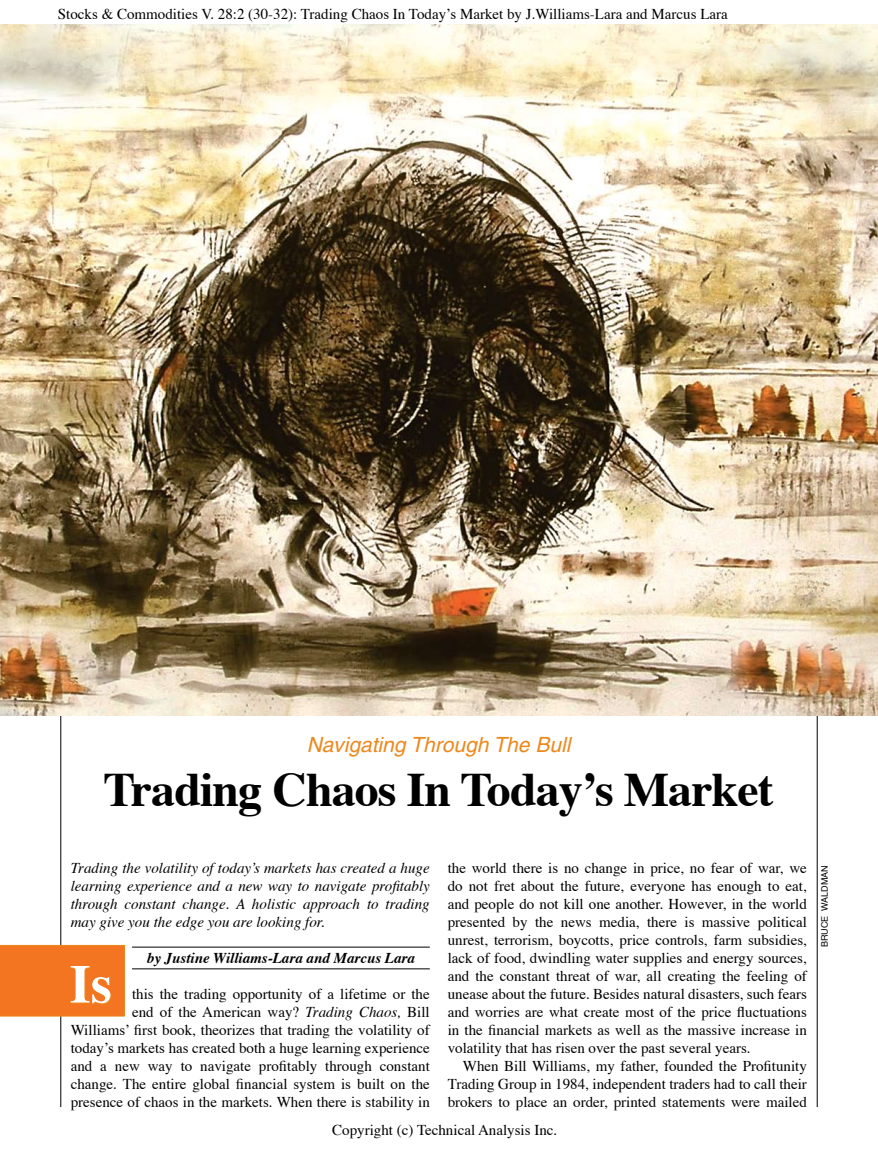
<style>
.page{position:relative;width:878px;height:1161px;background:#fff}
.page>*{position:absolute;margin:0;border:0;box-sizing:border-box;transform-origin:0 0}
.t1{font:700 54px "Times";color:#fff}
.t2{font:700 48px "Times";letter-spacing:-.02em;color:#000}
.t3{font:italic 21px "Helvetica";color:#ed881d}
.t4{font:15px/18px "Times";color:#000;text-align:justify}
.t5{font:italic 15px/18px "Times";color:#000;text-align:justify}
.t6{font:italic 700 15px "Times";color:#000}
.t7{font:9px "Helvetica";color:#000}
.s1{font-style:italic}
</style>
<div class="page">
<hr style="left:60px;top:27px;width:1px;height:1080px;background:#000">
<hr style="left:816px;top:27px;width:1px;height:1080px;background:#000">
<div style="left:0;top:945px;width:124px;height:71px;background:#f37421"></div>
<hr style="left:132px;top:947px;width:298px;height:1px;background:#000">
<hr style="left:132px;top:969px;width:298px;height:1px;background:#000">
<img style="left:0;top:25px;width:878px;height:691px">
<p class="t4" style="left:58px;top:4px;width:671px">Stocks &amp; Commodities V. 28:2 (30-32): Trading Chaos In Today’s Market by J.Williams-Lara and Marcus Lara</p>
<h3 class="t3" style="left:307px;top:732px;width:265px">Navigating Through The Bull</h3>
<h2 class="t2" style="left:103px;top:744px;width:671px">Trading Chaos In Today’s Market</h2>
<p class="t5" style="left:71px;top:858px;width:360px">Trading the volatility of today’s markets has created a huge learning experience and a new way to navigate profitably through constant change. A holistic approach to trading may give you the edge you are looking for.</p>
<p class="t6" style="left:147px;top:944px;width:269px">by Justine Williams-Lara and Marcus Lara</p>
<p class="t4" style="left:71px;top:983px;width:360px;text-align:right">this the trading opportunity of a lifetime or the<br>end of the American way? <span class="s1">Trading Chaos,</span> Bill Williams’ first book, theorizes that trading the volatility of today’s markets has created both a huge learning experience and a new way to navigate profitably through constant change<span class="s1">.</span> The entire global financial system is built on the presence of chaos in the markets. When there is stability in</p>
<h1 class="t1" style="left:70px;top:933px;width:44px">Is</h1>
<p class="t4" style="left:447px;top:857px;width:361px">the world there is no change in price, no fear of war, we do not fret about the future, everyone has enough to eat, and people do not kill one another. However, in the world presented by the news media, there is massive political unrest, terrorism, boycotts, price controls, farm subsidies, lack of food, dwindling water supplies and energy sources, and the constant threat of war, all creating the feeling of unease about the future. Besides natural disasters, such fears and worries are what create most of the price fluctuations in the financial markets as well as the massive increase in volatility that has risen over the past several years.</p>
<p class="t4" style="left:447px;top:1055px;width:361px;text-indent:15px">When Bill Williams, my father, founded the Profitunity Trading Group in 1984, independent traders had to call their brokers to place an order, printed statements were mailed</p>
<p class="t4" style="left:332px;top:1120px;width:226px">Copyright (c) Technical Analysis Inc.</p>
<p class="t7" style="left:816px;top:947px;width:84px;rotate:-90deg">BRUCE WALDMAN</p>
</div>
